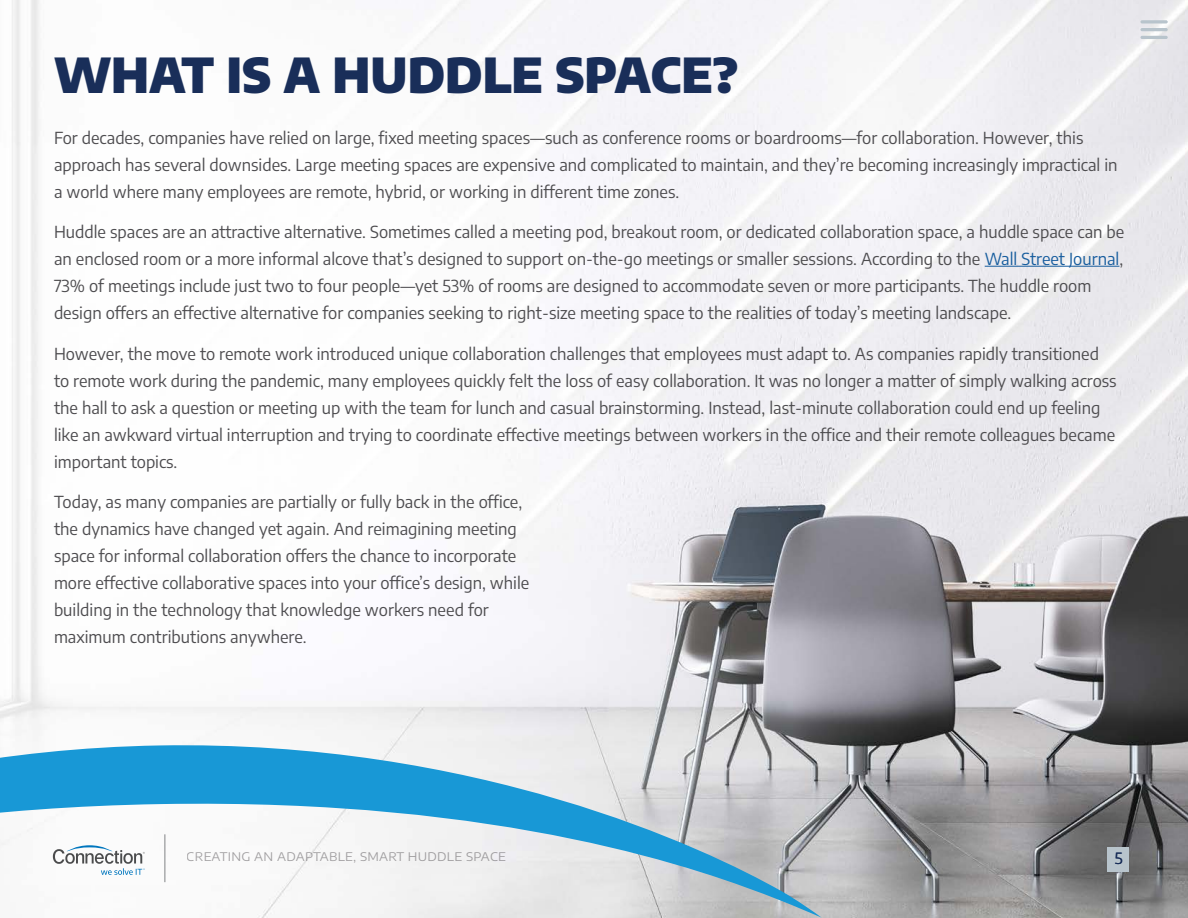
<style>
.page{position:relative;width:1188px;height:918px;background:#fff}
.page>*{position:absolute;margin:0;border:0;box-sizing:border-box;transform-origin:0 0}
.Section_Title{font:900 48px "Encode Sans";color:#192e59}
.Intro{font:16.5px/27px "Encode Sans";color:#4d4c4f}
.t1{font:15.45px "Encode Sans";color:#192e59}
.t2{font:11.85px "Encode Sans Expanded";letter-spacing:.02em;color:#676467}
.s1{color:#175d9e}
</style>
<div class="page">
<img style="left:0;top:0;width:1188px;height:918px">
<hr style="left:1140px;top:20px;width:28px;height:3px;background:#b8c4cc;border-radius:2px">
<hr style="left:1140px;top:28px;width:28px;height:3px;background:#b8c4cc;border-radius:2px">
<hr style="left:1140px;top:36px;width:28px;height:3px;background:#b8c4cc;border-radius:2px">
<div style="left:1108px;top:847px;width:21px;height:24px;background:#b8c4cc"></div>
<hr style="left:985px;top:266px;width:134px;height:1px;background:#175d9e">
<svg style="left:0;top:740px;width:822px;height:178px"></svg>
<svg style="left:53px;top:845px;width:92px;height:30px"></svg>
<hr style="left:165px;top:834px;width:1px;height:48px;background:#818386">
<p class="Section_Title" style="left:54px;top:37px;width:686px">WHAT IS A HUDDLE SPACE?</p>
<p class="Intro" style="left:54px;top:123px;width:1065px">For decades, companies have relied on large, fixed meeting spaces—such as conference rooms or boardrooms—for collaboration. However, this approach has several downsides. Large meeting spaces are expensive and complicated to maintain, and they’re becoming increasingly impractical in a world where many employees are remote, hybrid, or working in different time zones.</p>
<p class="Intro" style="left:54px;top:218px;width:1072px">Huddle spaces are an attractive alternative. Sometimes called a meeting pod, breakout room, or dedicated collaboration space, a huddle space can be an enclosed room or a more informal alcove that’s designed to support on-the-go meetings or smaller sessions. According to the <span class="s1">Wall Street Journal</span>, 73% of meetings include just two to four people—yet 53% of rooms are designed to accommodate seven or more participants. The huddle room design offers an effective alternative for companies seeking to right-size meeting space to the realities of today’s meeting landscape.</p>
<p class="Intro" style="left:54px;top:339px;width:1064px">However, the move to remote work introduced unique collaboration challenges that employees must adapt to. As companies rapidly transitioned to remote work during the pandemic, many employees quickly felt the loss of easy collaboration. It was no longer a matter of simply walking across the hall to ask a question or meeting up with the team for lunch and casual brainstorming. Instead, last-minute collaboration could end up feeling like an awkward virtual interruption and trying to coordinate effective meetings between workers in the office and their remote colleagues became important topics.</p>
<p class="Intro" style="left:54px;top:488px;width:477px">Today, as many companies are partially or fully back in the office, the dynamics have changed yet again. And reimagining meeting space for informal collaboration offers the chance to incorporate more effective collaborative spaces into your office’s design, while building in the technology that knowledge workers need for maximum contributions anywhere.</p>
<p class="t2" style="left:187px;top:848px;width:321px">CREATING AN ADAPTABLE, SMART HUDDLE SPACE</p>
<p class="t1" style="left:1115px;top:848px;width:9px">5</p>
</div>
